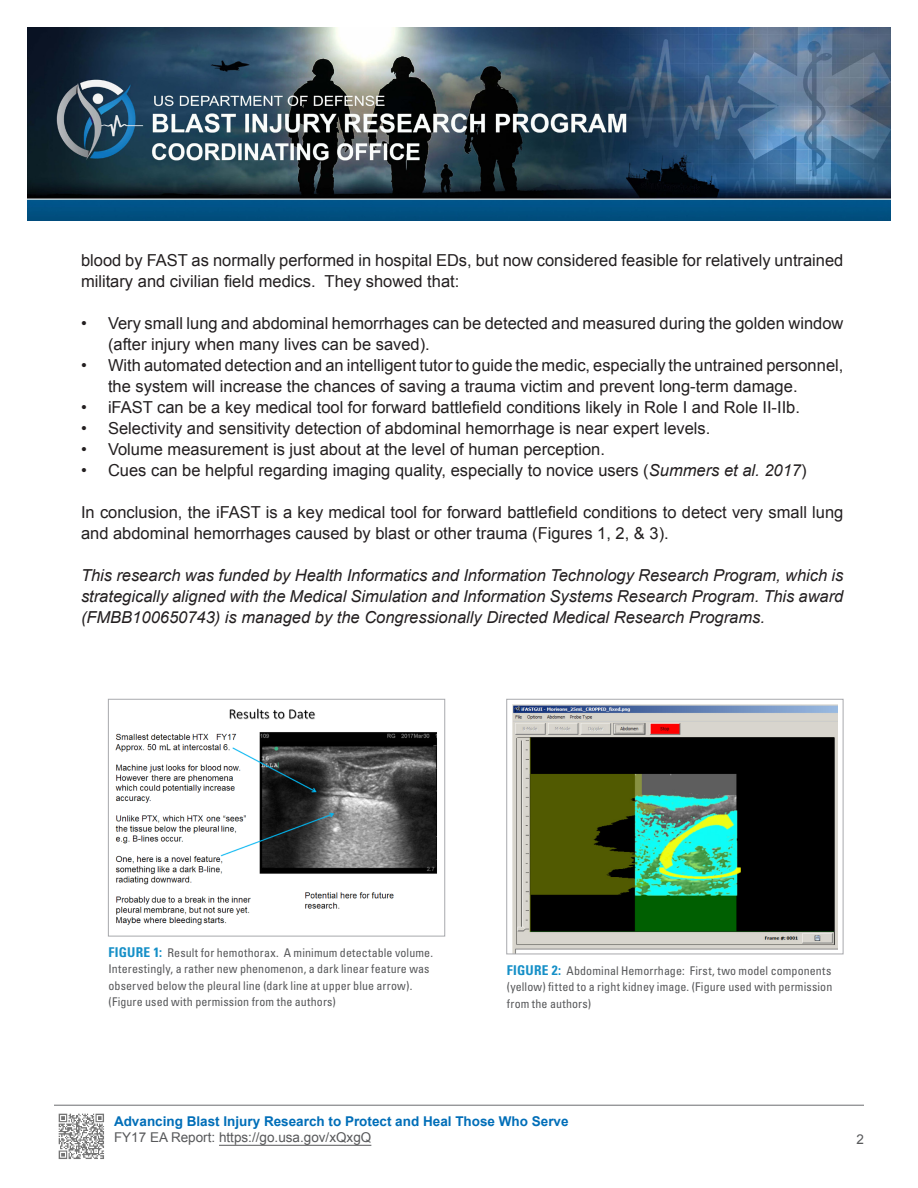
<style>
.page{position:relative;width:918px;height:1188px;background:#fff}
.page>*{position:absolute;margin:0;border:0;box-sizing:border-box;transform-origin:0 0}
.t1{font:16.5px/21px "Arial";color:#231f20}
.t2{font:italic 16.5px/21px "Arial";color:#231f20;text-align:justify}
.t3{font:700 13.5px "Arial";color:#006eb8}
.t4{font:13.5px "Arial";color:#57585a}
.Figure_Notes{font:condensed 12px/16.5px "Univers LT Std";letter-spacing:.01em;color:#57585a}
.s1{font-style:italic}
.s2{font-weight:700;font-size:13.5px;color:#158fc7}
</style>
<div class="page">
<img style="left:27px;top:27px;width:864px;height:193px">
<hr style="left:219px;top:1145px;width:152px;height:1px;background:#57585a">
<img style="left:58px;top:1113px;width:46px;height:46px">
<hr style="left:54px;top:1105px;width:810px;height:1px;background:#6c6d70">
<img style="left:115px;top:708px;width:322px;height:217px">
<div style="left:108px;top:699px;width:337px;height:237px;border:1px solid #a8a9ad"></div>
<img style="left:513px;top:704px;width:325px;height:248px">
<div style="left:506px;top:699px;width:337px;height:255px;border:1px solid #a8a9ad"></div>
<p class="t1" style="left:81px;top:250px;width:764px">blood by FAST as normally performed in hospital EDs, but now considered feasible for relatively untrained military and civilian field medics. They showed that:</p>
<p class="t1" style="left:108px;top:313px;width:737px;text-indent:-27px">• Very small lung and abdominal hemorrhages can be detected and measured during the golden window (after injury when many lives can be saved).</p>
<p class="t1" style="left:108px;top:355px;width:737px;text-indent:-27px">• With automated detection and an intelligent tutor to guide the medic, especially the untrained personnel, the system will increase the chances of saving a trauma victim and prevent long-term damage.</p>
<p class="t1" style="left:81px;top:397px;width:721px">• iFAST can be a key medical tool for forward battlefield conditions likely in Role I and Role II-IIb.</p>
<p class="t1" style="left:81px;top:418px;width:631px">• Selectivity and sensitivity detection of abdominal hemorrhage is near expert levels.</p>
<p class="t1" style="left:81px;top:439px;width:526px">• Volume measurement is just about at the level of human perception.</p>
<p class="t1" style="left:81px;top:460px;width:727px">• Cues can be helpful regarding imaging quality, especially to novice users (<span class="s1">Summers et al. 2017</span>)</p>
<p class="t1" style="left:81px;top:502px;width:764px">In conclusion, the iFAST is a key medical tool for forward battlefield conditions to detect very small lung and abdominal hemorrhages caused by blast or other trauma (Figures 1, 2, &amp; 3).</p>
<p class="t2" style="left:81px;top:565px;width:764px">This research was funded by Health Informatics and Information Technology Research Program, which is strategically aligned with the Medical Simulation and Information Systems Research Program. This award (FMBB100650743) is managed by the Congressionally Directed Medical Research Programs.</p>
<p class="Figure_Notes" style="left:108px;top:944px;width:326px"><span class="s2">FIGURE 1:</span> Result for hemothorax. A minimum detectable volume.<br>Interestingly, a rather new phenomenon, a dark linear feature was observed below the pleural line (dark line at upper blue arrow). (Figure used with permission from the authors)</p>
<p class="Figure_Notes" style="left:507px;top:962px;width:327px;text-align:justify"><span class="s2">FIGURE 2:</span> Abdominal Hemorrhage: First, two model components (yellow) fitted to a right kidney image. (Figure used with permission from the authors)</p>
<p class="t3" style="left:114px;top:1112px;width:456px">Advancing Blast Injury Research to Protect and Heal Those Who Serve</p>
<p class="t4" style="left:114px;top:1129px;width:259px">FY17 EA Report: https://go.usa.gov/xQxgQ</p>
<p class="t4" style="left:856px;top:1130px;width:9px">2</p>
</div>
